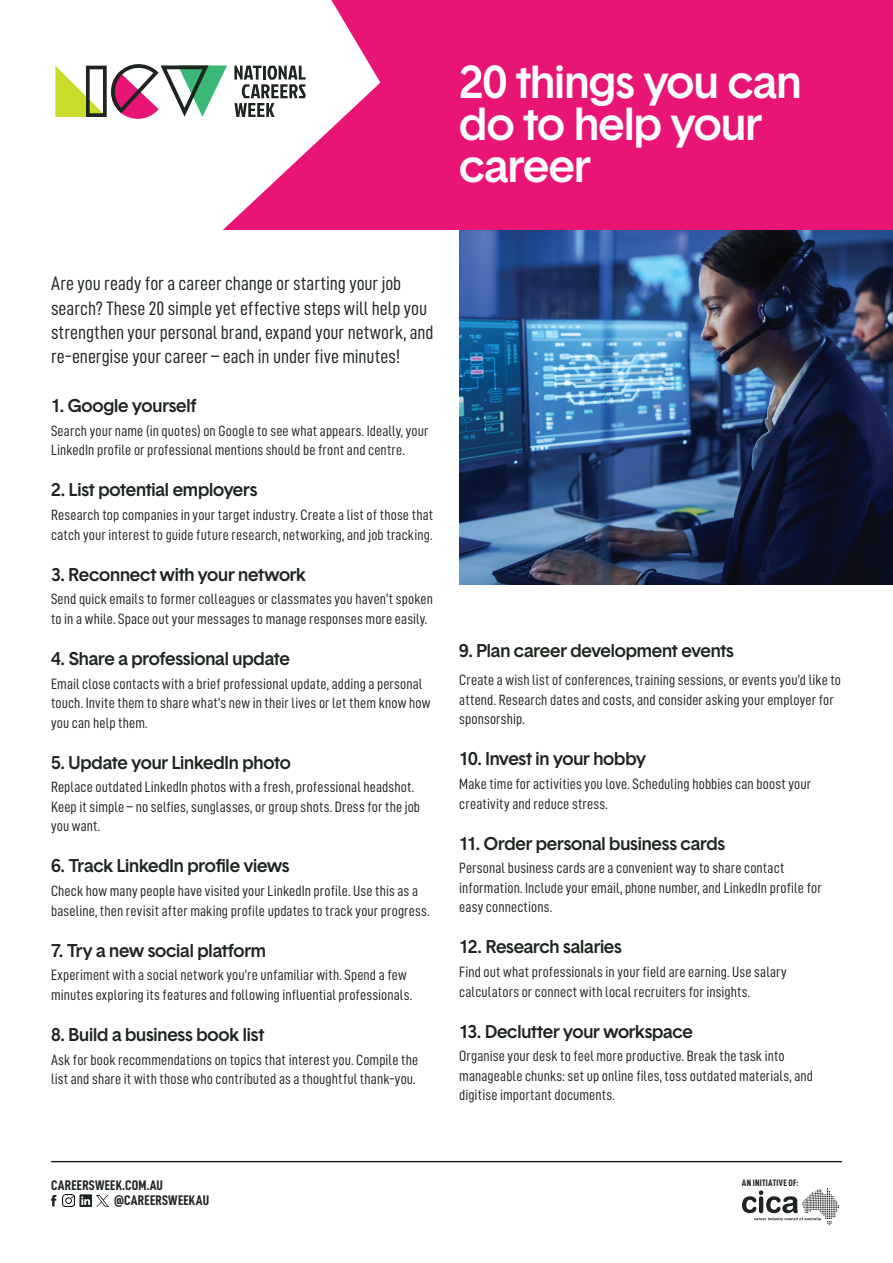
<style>
.page{position:relative;width:893px;height:1263px;background:#fff}
.page>*{position:absolute;margin:0;border:0;box-sizing:border-box;transform-origin:0 0}
.t1{font:500 45px/42px "Basetica";letter-spacing:-.015em;color:#fff}
.t2{font:19.5px/24px "D DIN Condensed";color:#1e251e}
.t3{font:500 18px "Basetica";letter-spacing:-.01em;color:#1e251e}
.t4{font:15px/19.5px "D DIN Condensed";letter-spacing:.01em;color:#1e251e}
.t5{font:13.95px/15.5px "D DIN Condensed Bold";letter-spacing:.015em;color:#1e251e}
.t6{font:9.3px "D DIN Condensed Bold";letter-spacing:.035em;color:#1e251e}
</style>
<div class="page">
<img style="left:459px;top:230px;width:434px;height:355px">
<div style="left:0;top:0;width:893px;height:230px;background:#e91575"></div>
<hr style="left:51px;top:1161px;width:791px;height:1px;background:#1e251e">
<svg style="left:742px;top:1188px;width:97px;height:37px"></svg>
<svg style="left:0;top:0;width:380px;height:230px;fill:#fff"></svg>
<svg style="left:234px;top:66px;width:72px;height:51px"></svg>
<svg style="left:55px;top:64px;width:172px;height:55px"></svg>
<svg style="left:51px;top:1195px;width:5px;height:11px"></svg>
<svg style="left:62px;top:1194px;width:46px;height:13px"></svg>
<h1 class="t1" style="left:459px;top:61px;width:344px">20 things you can do to help your career</h1>
<h2 class="t2" style="left:51px;top:271px;width:384px">Are you ready for a career change or starting your job search? These 20 simple yet effective steps will help you strengthen your personal brand, expand your network, and re-energise your career – each in under five minutes!</h2>
<p class="t3" style="left:51px;top:396px;width:147px">1. Google yourself</p>
<p class="t4" style="left:51px;top:421px;width:379px">Search your name (in quotes) on Google to see what appears. Ideally, your<br>LinkedIn profile or professional mentions should be front and centre.</p>
<p class="t3" style="left:51px;top:480px;width:208px">2. List potential employers</p>
<p class="t4" style="left:51px;top:505px;width:384px">Research top companies in your target industry. Create a list of those that catch your interest to guide future research, networking, and job tracking.</p>
<p class="t3" style="left:51px;top:565px;width:257px">3. Reconnect with your network</p>
<p class="t4" style="left:51px;top:589px;width:383px">Send quick emails to former colleagues or classmates you haven’t spoken to in a while. Space out your messages to manage responses more easily.</p>
<p class="t3" style="left:51px;top:649px;width:240px">4. Share a professional update</p>
<p class="t4" style="left:51px;top:673px;width:381px">Email close contacts with a brief professional update, adding a personal touch. Invite them to share what’s new in their lives or let them know how you can help them.</p>
<p class="t3" style="left:51px;top:753px;width:241px">5. Update your LinkedIn photo</p>
<p class="t4" style="left:51px;top:777px;width:371px">Replace outdated LinkedIn photos with a fresh, professional headshot.<br>Keep it simple – no selfies, sunglasses, or group shots. Dress for the job you want.</p>
<p class="t3" style="left:51px;top:856px;width:240px">6. Track LinkedIn profile views</p>
<p class="t4" style="left:51px;top:881px;width:380px">Check how many people have visited your LinkedIn profile. Use this as a baseline, then revisit after making profile updates to track your progress.</p>
<p class="t3" style="left:51px;top:941px;width:216px">7. Try a new social platform</p>
<p class="t4" style="left:51px;top:965px;width:363px">Experiment with a social network you’re unfamiliar with. Spend a few minutes exploring its features and following influential professionals.</p>
<p class="t3" style="left:51px;top:1025px;width:215px">8. Build a business book list</p>
<p class="t4" style="left:51px;top:1049px;width:369px">Ask for book recommendations on topics that interest you. Compile the list and share it with those who contributed as a thoughtful thank-you.</p>
<p class="t3" style="left:459px;top:641px;width:276px">9. Plan career development events</p>
<p class="t4" style="left:459px;top:670px;width:383px">Create a wish list of conferences, training sessions, or events you’d like to attend. Research dates and costs, and consider asking your employer for sponsorship.</p>
<p class="t3" style="left:459px;top:749px;width:188px">10. Invest in your hobby</p>
<p class="t4" style="left:459px;top:774px;width:353px">Make time for activities you love. Scheduling hobbies can boost your creativity and reduce stress.</p>
<p class="t3" style="left:459px;top:834px;width:267px">11. Order personal business cards</p>
<p class="t4" style="left:459px;top:858px;width:364px">Personal business cards are a convenient way to share contact information. Include your email, phone number, and LinkedIn profile for easy connections.</p>
<p class="t3" style="left:459px;top:937px;width:164px">12. Research salaries</p>
<p class="t4" style="left:459px;top:962px;width:329px">Find out what professionals in your field are earning. Use salary calculators or connect with local recruiters for insights.</p>
<p class="t3" style="left:459px;top:1022px;width:235px">13. Declutter your workspace</p>
<p class="t4" style="left:459px;top:1046px;width:355px">Organise your desk to feel more productive. Break the task into manageable chunks: set up online files, toss outdated materials, and digitise important documents.</p>
<p class="t5" style="left:114px;top:1177px;width:97px;text-indent:-63px">CAREERSWEEK.COM.AU @CAREERSWEEKAU</p>
<p class="t6" style="left:742px;top:1178px;width:58px">AN INITIATIVE OF:</p>
</div>
